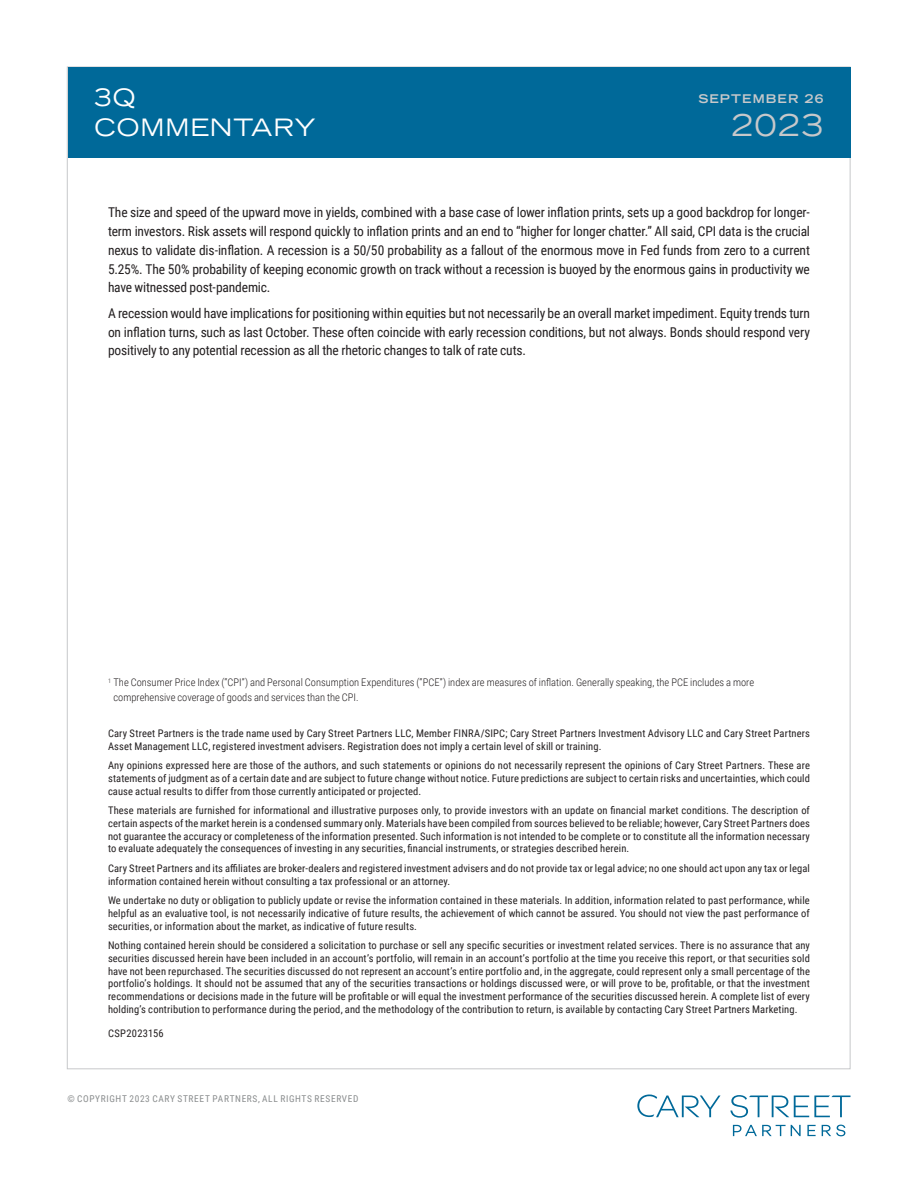
<style>
.page{position:relative;width:918px;height:1188px;background:#fff}
.page>*{position:absolute;margin:0;border:0;box-sizing:border-box;transform-origin:0 0}
.t1{font:expanded 30px "Trade Gothic LT Std";color:#c7c8ca}
.t2{font:expanded 24px/30px "Trade Gothic LT Std";letter-spacing:.04em;color:#fff}
.BODY{font:13.5px/18.8px "Roboto Condensed";letter-spacing:-.015em;color:#231f20;text-align:justify}
.t3{font:700 expanded 12px "Trade Gothic LT Std";letter-spacing:.095em;color:#c7c8ca}
.DISCLOSURE{font:10.5px/12.8px "Roboto Condensed";letter-spacing:.01em;color:#231f20;text-align:justify}
.t4{font:300 10.5px/15px "Roboto Condensed";color:#231f20}
.DISCLOSURE-2{font:10.5px "Roboto Condensed";letter-spacing:.03em;color:#231f20}
.t5{font:9.3px "Roboto Condensed";letter-spacing:.07em;color:#898c8d}
</style>
<div class="page">
<svg style="left:733px;top:1125px;width:68px;height:11px"></svg>
<svg style="left:807px;top:1125px;width:9px;height:11px"></svg>
<svg style="left:822px;top:1125px;width:23px;height:11px"></svg>
<svg style="left:730px;top:1095px;width:120px;height:23px"></svg>
<svg style="left:637px;top:1095px;width:84px;height:22px"></svg>
<div style="left:68px;top:67px;width:782px;height:91px;background:#006999"></div>
<h2 class="t2" style="left:95px;top:82px;width:223px">3Q<br>COMMENTARY</h2>
<p class="t3" style="left:698px;top:91px;width:127px">SEPTEMBER 26</p>
<h1 class="t1" style="left:731px;top:106px;width:94px">2023</h1>
<p class="BODY" style="left:108px;top:203px;width:704px">The size and speed of the upward move in yields, combined with a base case of lower inflation prints, sets up a good backdrop for longer&shy;term investors. Risk assets will respond quickly to inflation prints and an end to “higher for longer chatter.” All said, CPI data is the crucial nexus to validate dis-inflation. A recession is a 50/50 probability as a fallout of the enormous move in Fed funds from zero to a current 5.25%. The 50% probability of keeping economic growth on track without a recession is buoyed by the enormous gains in productivity we have witnessed post-pandemic.</p>
<p class="BODY" style="left:108px;top:303px;width:704px">A recession would have implications for positioning within equities but not necessarily be an overall market impediment. Equity trends turn on inflation turns, such as last October. These often coincide with early recession conditions, but not always. Bonds should respond very positively to any potential recession as all the rhetoric changes to talk of rate cuts.</p>
<p class="t4" style="left:113px;top:674px;width:642px;text-indent:-5px"><sup>1</sup> The Consumer Price Index (“CPI”) and Personal Consumption Expenditures (“PCE”) index are measures of inflation. Generally speaking, the PCE includes a more comprehensive coverage of goods and services than the CPI.</p>
<p class="DISCLOSURE" style="left:108px;top:726px;width:703px">Cary Street Partners is the trade name used by Cary Street Partners LLC, Member FINRA/SIPC; Cary Street Partners Investment Advisory LLC and Cary Street Partners<br>Asset Management LLC, registered investment advisers. Registration does not imply a certain level of skill or training.</p>
<p class="DISCLOSURE" style="left:108px;top:759px;width:704px">Any opinions expressed here are those of the authors, and such statements or opinions do not necessarily represent the opinions of Cary Street Partners. These are statements of judgment as of a certain date and are subject to future change without notice. Future predictions are subject to certain risks and uncertainties, which could cause actual results to differ from those currently anticipated or projected.</p>
<p class="DISCLOSURE" style="left:108px;top:804px;width:704px">These materials are furnished for informational and illustrative purposes only, to provide investors with an update on financial market conditions. The description of certain aspects of the market herein is a condensed summary only. Materials have been compiled from sources believed to be reliable; however, Cary Street Partners does not guarantee the accuracy or completeness of the information presented. Such information is not intended to be complete or to constitute all the information necessary to evaluate adequately the consequences of investing in any securities, financial instruments, or strategies described herein.</p>
<p class="DISCLOSURE" style="left:108px;top:861px;width:703px">Cary Street Partners and its affiliates are broker-dealers and registered investment advisers and do not provide tax or legal advice; no one should act upon any tax or legal information contained herein without consulting a tax professional or an attorney.</p>
<p class="DISCLOSURE" style="left:108px;top:894px;width:703px">We undertake no duty or obligation to publicly update or revise the information contained in these materials. In addition, information related to past performance, while helpful as an evaluative tool, is not necessarily indicative of future results, the achievement of which cannot be assured. You should not view the past performance of securities, or information about the market, as indicative of future results.</p>
<p class="DISCLOSURE" style="left:108px;top:939px;width:703px">Nothing contained herein should be considered a solicitation to purchase or sell any specific securities or investment related services. There is no assurance that any securities discussed herein have been included in an account’s portfolio, will remain in an account’s portfolio at the time you receive this report, or that securities sold have not been repurchased. The securities discussed do not represent an account’s entire portfolio and, in the aggregate, could represent only a small percentage of the portfolio’s holdings. It should not be assumed that any of the securities transactions or holdings discussed were, or will prove to be, profitable, or that the investment recommendations or decisions made in the future will be profitable or will equal the investment performance of the securities discussed herein. A complete list of every holding’s contribution to performance during the period, and the methodology of the contribution to return, is available by contacting Cary Street Partners Marketing.</p>
<p class="DISCLOSURE-2" style="left:108px;top:1026px;width:57px">CSP2023156</p>
<p class="t5" style="left:68px;top:1092px;width:293px">© COPYRIGHT 2023 CARY STREET PARTNERS, ALL RIGHTS RESERVED</p>
</div>
